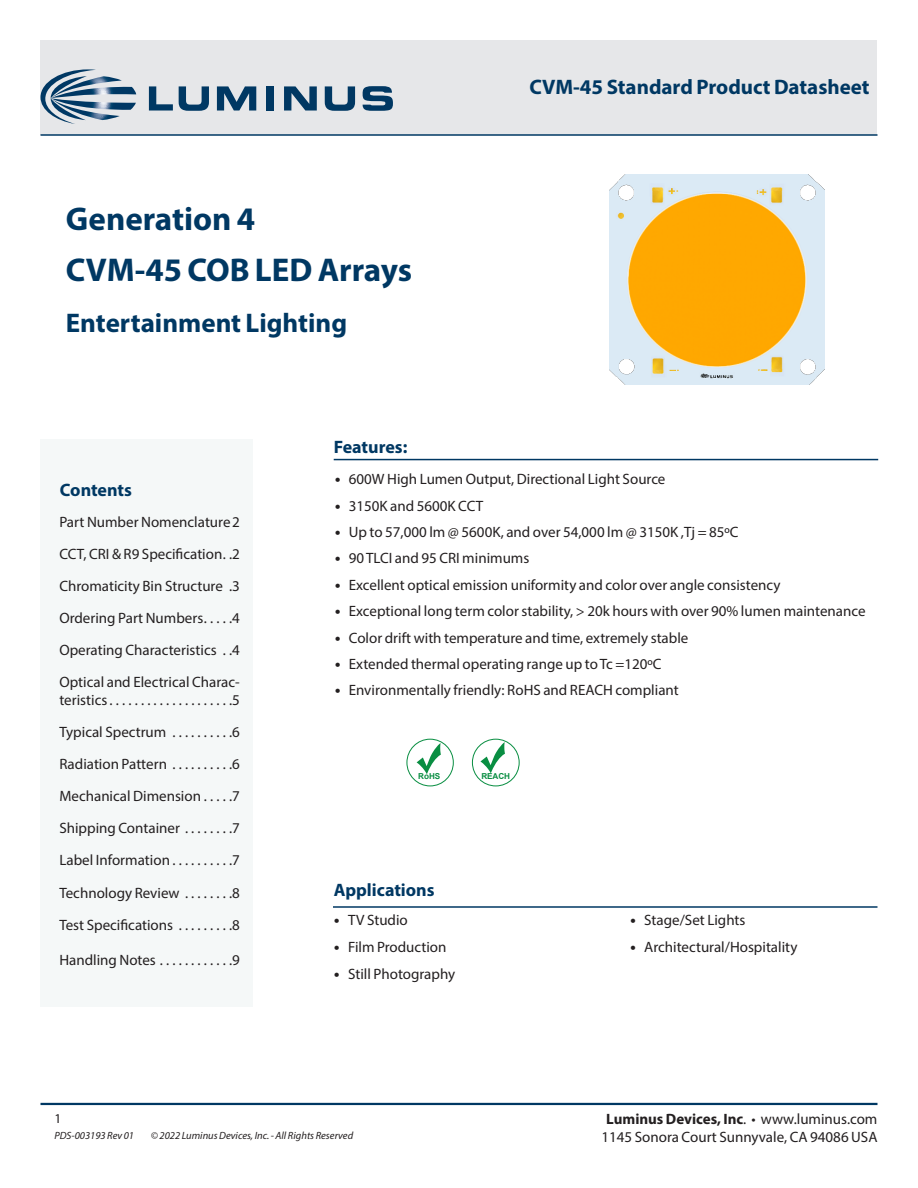
<style>
.page{position:relative;width:918px;height:1188px;background:#fff}
.page>*{position:absolute;margin:0;border:0;box-sizing:border-box;transform-origin:0 0}
.DS_Header1{font:700 33px "Myriad Pro";color:#003863}
.DS_Header1-2{font:700 27px "Myriad Pro";color:#003863}
.DS_Title1{font:700 21px "Myriad Pro";color:#003863}
.DS_Header13{font:700 18px "Myriad Pro";color:#003863}
.DS_Header12{font:700 18px "Myriad Pro";color:#003863}
.DS_Body_Bullet1{font:15px/18px "Myriad Pro";color:#231f20}
.t1{font:700 15px "Myriad Pro";color:#231f20}
.zzFooterRight2{font:13.5px "Myriad Pro";color:#231f20}
.zzFooterRight1{font:italic 10.5px "Myriad Pro";color:#231f20}
.t2{font:700 8.25px "Arial";letter-spacing:-.005em;color:#098e42}
.s1{font-family:"Trebuchet MS"}
.s2{font-weight:400}
</style>
<div class="page">
<div style="left:40px;top:440px;width:213px;height:567px;background:#f5f8f8"></div>
<div style="left:40px;top:40px;width:838px;height:95px;background:#e6e7e9"></div>
<svg style="left:40px;top:69px;width:96px;height:55px"></svg>
<svg style="left:149px;top:86px;width:24px;height:25px"></svg>
<svg style="left:179px;top:86px;width:30px;height:25px"></svg>
<svg style="left:217px;top:86px;width:39px;height:25px"></svg>
<div style="left:266px;top:86px;width:8px;height:25px;background:#003863"></div>
<svg style="left:284px;top:86px;width:33px;height:25px"></svg>
<svg style="left:325px;top:86px;width:30px;height:25px"></svg>
<svg style="left:363px;top:86px;width:30px;height:25px"></svg>
<hr style="left:40px;top:1103px;width:838px;height:2px;background:#003863">
<hr style="left:40px;top:134px;width:838px;height:2px;background:#003863">
<hr style="left:333px;top:906px;width:545px;height:2px;background:#003863">
<hr style="left:334px;top:459px;width:544px;height:1px;background:#003863">
<img style="left:609px;top:174px;width:216px;height:210px">
<svg style="left:417px;top:743px;width:24px;height:31px"></svg>
<div style="left:407px;top:739px;width:47px;height:47px;border:1px solid #098e42;border-radius:50%"></div>
<svg style="left:480px;top:742px;width:25px;height:31px"></svg>
<div style="left:472px;top:739px;width:47px;height:47px;border:1px solid #098e42;border-radius:50%"></div>
<p class="DS_Header1" style="left:66px;top:197px;width:191px">Generation 4</p>
<p class="DS_Header1" style="left:66px;top:248px;width:348px">CVM-45 COB LED Arrays</p>
<p class="DS_Header1-2" style="left:66px;top:305px;width:283px">Entertainment Lighting</p>
<p class="DS_Title1" style="left:529px;top:73px;width:342px">CVM-45 Standard Product Datasheet</p>
<p class="DS_Header13" style="left:60px;top:478px;width:74px">Contents</p>
<p class="DS_Body_Bullet1" style="left:59px;top:513px;width:182px">Part Number Nomenclature2</p>
<p class="DS_Body_Bullet1" style="left:59px;top:545px;width:182px">CCT, CRI &amp; R9 Specification . 2</p>
<p class="DS_Body_Bullet1" style="left:59px;top:577px;width:182px">Chromaticity Bin Structure . 3</p>
<p class="DS_Body_Bullet1" style="left:59px;top:609px;width:182px">Ordering Part Numbers . . . . 4</p>
<p class="DS_Body_Bullet1" style="left:59px;top:641px;width:182px">Operating Characteristics . 4</p>
<p class="DS_Body_Bullet1" style="left:59px;top:673px;width:182px">Optical and Electrical Charac&shy;teristics . . . . . . . . . . . . . . . . . . . 5</p>
<p class="DS_Body_Bullet1" style="left:59px;top:723px;width:182px">Typical Spectrum . . . . . . . . . 6</p>
<p class="DS_Body_Bullet1" style="left:59px;top:755px;width:182px">Radiation Pattern . . . . . . . . . 6</p>
<p class="DS_Body_Bullet1" style="left:59px;top:787px;width:182px">Mechanical Dimension . . . . 7</p>
<p class="DS_Body_Bullet1" style="left:59px;top:819px;width:182px">Shipping Container . . . . . . . 7</p>
<p class="DS_Body_Bullet1" style="left:59px;top:851px;width:182px">Label Information . . . . . . . . . 7</p>
<p class="DS_Body_Bullet1" style="left:59px;top:883px;width:182px">Technology Review . . . . . . . 8</p>
<p class="DS_Body_Bullet1" style="left:59px;top:915px;width:182px">Test Specifications . . . . . . . . 8</p>
<p class="DS_Body_Bullet1" style="left:59px;top:950px;width:182px">Handling Notes . . . . . . . . . . . 9</p>
<p class="DS_Header12" style="left:334px;top:435px;width:75px">Features:</p>
<p class="DS_Body_Bullet1" style="left:334px;top:470px;width:333px"><span class="s1">•</span> 600W High Lumen Output, Directional Light Source</p>
<p class="DS_Body_Bullet1" style="left:334px;top:496px;width:151px"><span class="s1">•</span> 3150K and 5600K CCT</p>
<p class="DS_Body_Bullet1" style="left:334px;top:523px;width:406px"><span class="s1">•</span> Up to 57,000 lm @ 5600K, and over 54,000 lm @ 3150K ,Tj = 85ºC</p>
<p class="DS_Body_Bullet1" style="left:334px;top:549px;width:197px"><span class="s1">•</span> 90 TLCI and 95 CRI minimums</p>
<p class="DS_Body_Bullet1" style="left:334px;top:575px;width:448px"><span class="s1">•</span> Excellent optical emission uniformity and color over angle consistency</p>
<p class="DS_Body_Bullet1" style="left:334px;top:602px;width:533px"><span class="s1">•</span> Exceptional long term color stability, &gt; 20k hours with over 90% lumen maintenance</p>
<p class="DS_Body_Bullet1" style="left:334px;top:628px;width:356px"><span class="s1">•</span> Color drift with temperature and time, extremely stable</p>
<p class="DS_Body_Bullet1" style="left:334px;top:655px;width:329px"><span class="s1">•</span> Extended thermal operating range up to Tc =120ºC</p>
<p class="DS_Body_Bullet1" style="left:334px;top:681px;width:347px"><span class="s1">•</span> Environmentally friendly: RoHS and REACH compliant</p>
<p class="t2" style="left:418px;top:771px;width:24px">RoHS</p>
<p class="t2" style="left:481px;top:771px;width:30px">REACH</p>
<p class="DS_Header13" style="left:334px;top:879px;width:102px">Applications</p>
<p class="DS_Body_Bullet1" style="left:333px;top:911px;width:76px"><span class="s1">•</span> TV Studio</p>
<p class="DS_Body_Bullet1" style="left:333px;top:938px;width:115px"><span class="s1">•</span> Film Production</p>
<p class="DS_Body_Bullet1" style="left:333px;top:964px;width:124px"><span class="s1">•</span> Still Photography</p>
<p class="DS_Body_Bullet1" style="left:629px;top:911px;width:118px"><span class="s1">•</span> Stage/Set Lights</p>
<p class="DS_Body_Bullet1" style="left:629px;top:938px;width:170px"><span class="s1">•</span> Architectural/Hospitality</p>
<p class="zzFooterRight2" style="left:54px;top:1110px;width:8px">1</p>
<p class="zzFooterRight1" style="left:54px;top:1129px;width:81px">PDS-003193 Rev 01</p>
<p class="zzFooterRight1" style="left:151px;top:1129px;width:204px">© 2022 Luminus Devices, Inc. - All Rights Reserved</p>
<p class="t1" style="left:606px;top:1109px;width:273px">Luminus Devices, Inc<span class="s2">. • www.luminus.com</span></p>
<p class="DS_Body_Bullet1" style="left:601px;top:1127px;width:278px">1145 Sonora Court Sunnyvale, CA 94086 USA</p>
</div>
